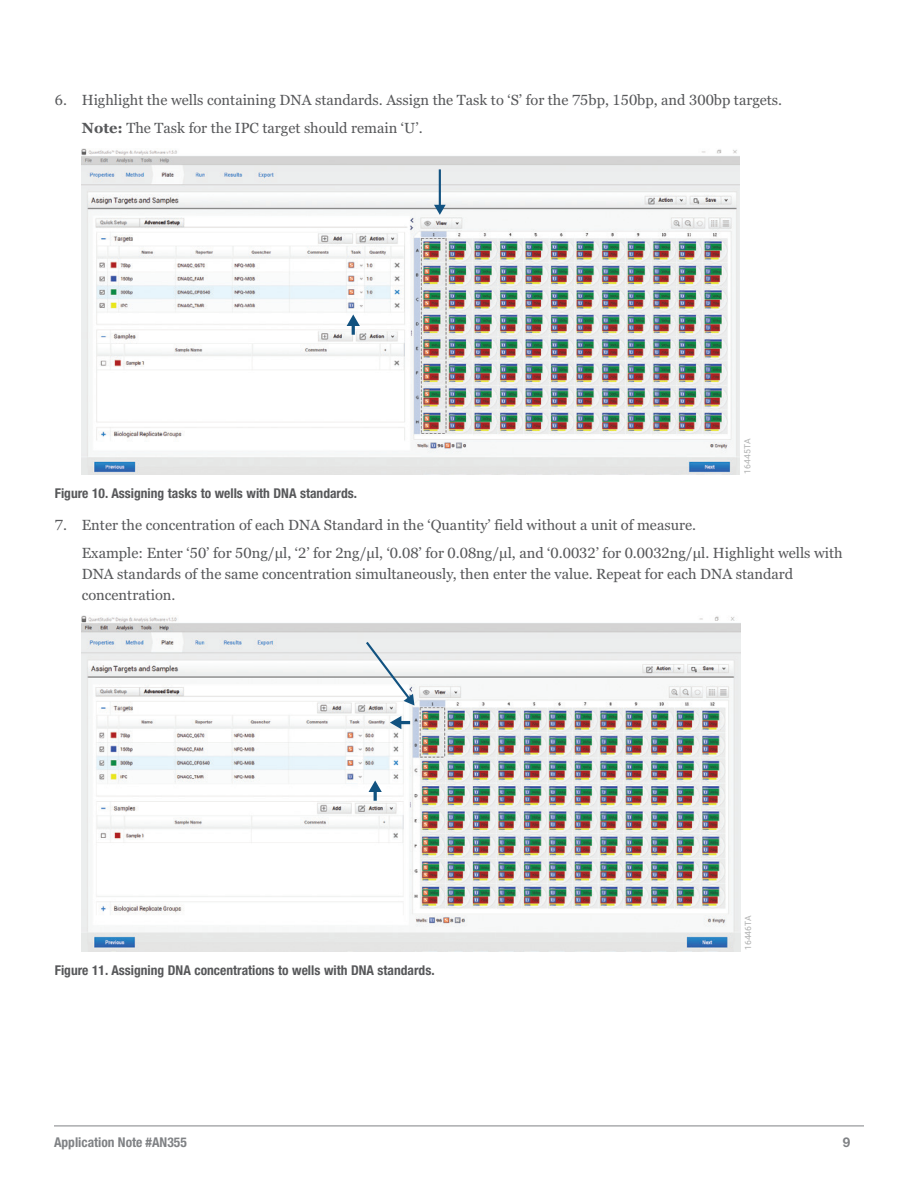
<style>
.page{position:relative;width:918px;height:1188px;background:#fff}
.page>*{position:absolute;margin:0;border:0;box-sizing:border-box;transform-origin:0 0}
.Protocol{font:14.7px/21px "Georgia Pro";color:#57585a}
.Figure_legend{font:700 condensed 13.5px "Helvetica Neue";color:#57585a}
.t1{font:700 condensed 13.5px "Helvetica Neue";color:#808285}
.t2{font:700 13.5px "Helvetica Neue";color:#808285}
.t3{font:8.7px "Roboto";letter-spacing:.01em;color:#afb0b0}
.s1{font-weight:700}
</style>
<div class="page">
<hr style="left:54px;top:1126px;width:810px;height:1px;background:#808285">
<img style="left:82px;top:148px;width:658px;height:327px">
<svg style="left:347px;top:315px;width:13px;height:20px"></svg>
<hr style="left:439px;top:169px;width:2px;height:37px;background:#115280">
<svg style="left:434px;top:205px;width:12px;height:10px"></svg>
<img style="left:82px;top:615px;width:659px;height:336px">
<svg style="left:364px;top:639px;width:50px;height:67px"></svg>
<svg style="left:369px;top:781px;width:13px;height:20px"></svg>
<svg style="left:390px;top:716px;width:20px;height:13px"></svg>
<p class="Protocol" style="left:55px;top:90px;width:729px">6. Highlight the wells containing DNA standards. Assign the Task to ‘S’ for the 75bp, 150bp, and 300bp targets.</p>
<p class="Protocol" style="left:82px;top:118px;width:342px"><span class="s1">Note:</span> The Task for the IPC target should remain ‘U’.</p>
<p class="t3" style="left:742px;top:474px;width:37px;rotate:-90deg">16445TA</p>
<p class="Figure_legend" style="left:55px;top:485px;width:304px">Figure 10. Assigning tasks to wells with DNA standards.</p>
<p class="Protocol" style="left:55px;top:515px;width:643px">7. Enter the concentration of each DNA Standard in the ‘Quantity’ field without a unit of measure.</p>
<p class="Protocol" style="left:82px;top:543px;width:762px">Example: Enter ‘50’ for 50ng/μl, ‘2’ for 2ng/μl, ‘0.08’ for 0.08ng/μl, and ‘0.0032’ for 0.0032ng/μl. Highlight wells with<br>DNA standards of the same concentration simultaneously, then enter the value. Repeat for each DNA standard concentration.</p>
<p class="Figure_legend" style="left:55px;top:962px;width:381px">Figure 11. Assigning DNA concentrations to wells with DNA standards.</p>
<p class="t3" style="left:742px;top:950px;width:37px;rotate:-90deg">16446TA</p>
<p class="t1" style="left:54px;top:1134px;width:134px">Application Note #AN355</p>
<p class="t2" style="left:843px;top:1134px;width:9px">9</p>
</div>
